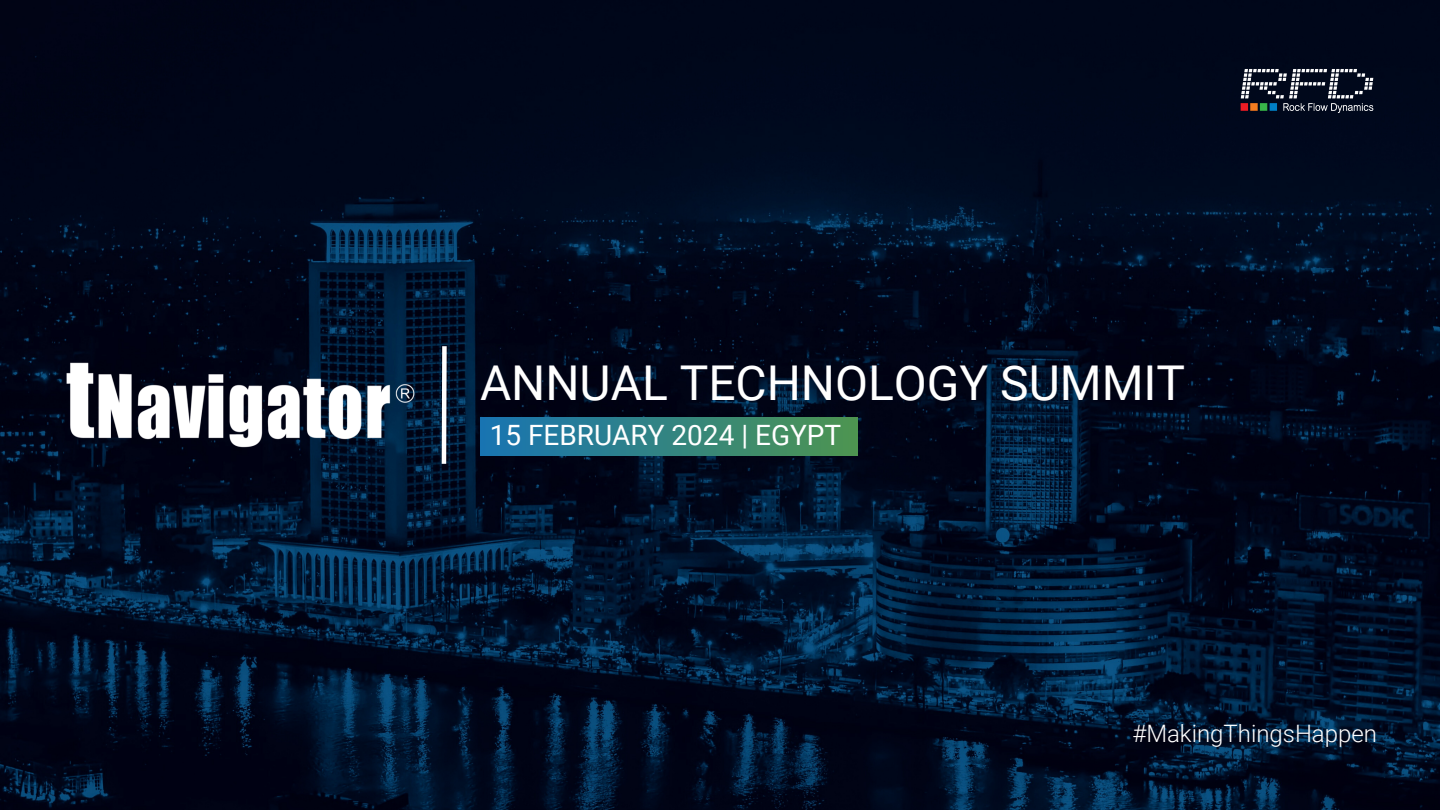
<style>
.page{position:relative;width:1440px;height:810px;background:#fff}
.page>*{position:absolute;margin:0;border:0;box-sizing:border-box;transform-origin:0 0}
.t1{font:48px "Roboto";color:#fff}
.t2{font:28px "Roboto";color:#fff}
.t3{font:300 24px "Roboto";color:#fffefe}
</style>
<div class="page">
<img style="left:0;top:0;width:1440px;height:810px">
<img style="left:1236px;top:66px;width:141px;height:49px">
<img style="left:55px;top:347px;width:370px;height:116px">
<svg style="left:439px;top:342px;width:10px;height:126px"></svg>
<div style="left:480px;top:418px;width:377px;height:37px;background:linear-gradient(to right,#1874b2,#4d9550)"></div>
<p class="t1" style="left:480px;top:355px;width:707px">ANNUAL TECHNOLOGY SUMMIT</p>
<p class="t2" style="left:490px;top:419px;width:353px">15 FEBRUARY 2024 | EGYPT</p>
<h1 class="t3" style="left:1132px;top:720px;width:246px">#MakingThingsHappen</h1>
</div>
